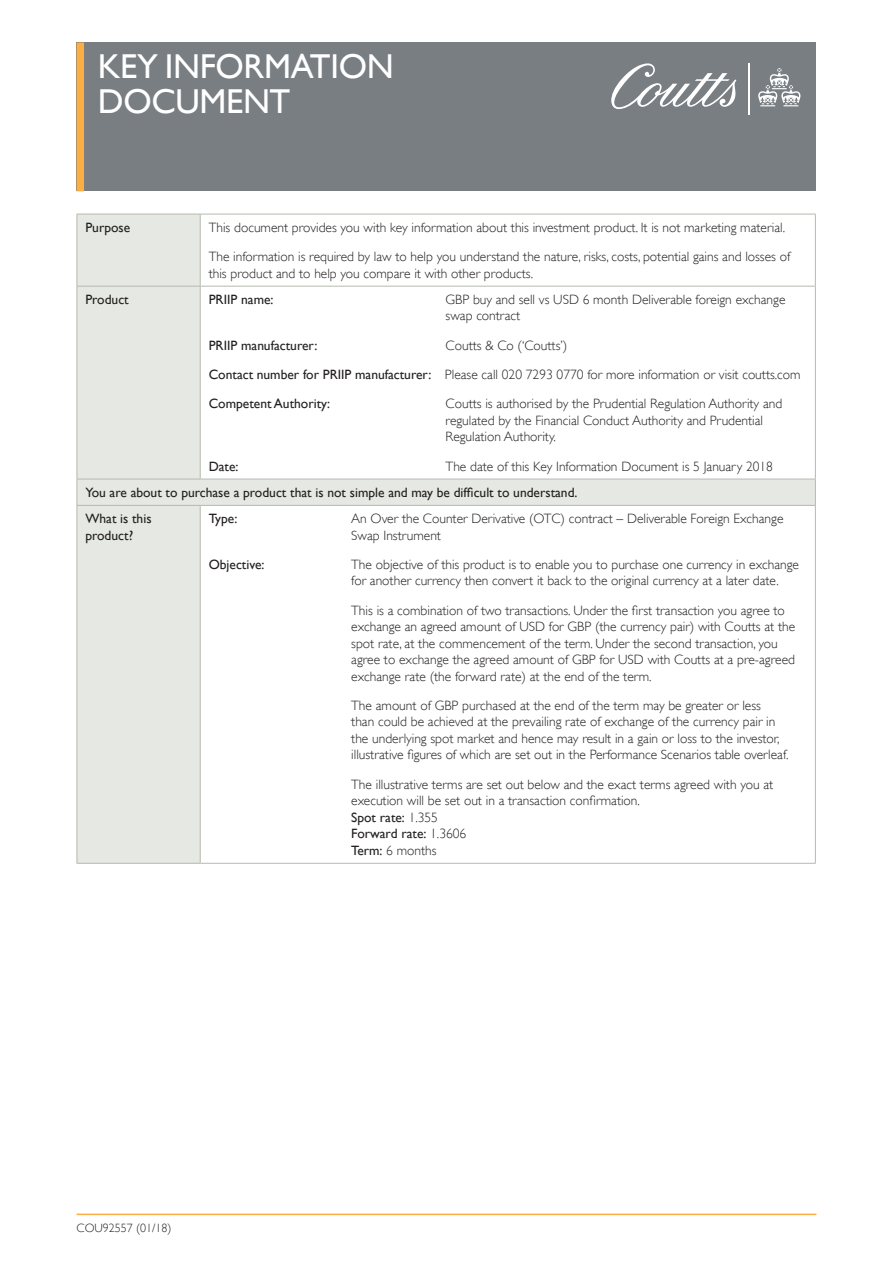
<style>
.page{position:relative;width:893px;height:1263px;background:#fff}
.page>*{position:absolute;margin:0;border:0;box-sizing:border-box;transform-origin:0 0}
.t1{font:34.5px/34.5px "Gill Sans";letter-spacing:-.01em;color:#fff}
.t2{font:300 13.5px/16.5px "Gill Sans";color:#231f20}
.t3{font:13.5px/26.4px "Gill Sans";color:#231f20}
.t4{font:300 12px "Gill Sans";color:#231f20}
.s1{font-weight:400}
</style>
<div class="page">
<div style="left:77px;top:43px;width:739px;height:148px;background:#797e83"></div>
<svg style="left:611px;top:63px;width:125px;height:46px"></svg>
<svg style="left:758px;top:68px;width:42px;height:38px"></svg>
<hr style="left:748px;top:63px;width:2px;height:51px;background:#fff">
<div style="left:77px;top:43px;width:7px;height:148px;background:#fbae42"></div>
<div style="left:78px;top:215px;width:122px;height:648px;background:#e5e8e3"></div>
<svg style="left:200px;top:285px;width:615px;height:578px"></svg>
<hr style="left:77px;top:214px;width:1px;height:72px;background:#b5baae">
<hr style="left:200px;top:214px;width:1px;height:72px;background:#b5baae">
<hr style="left:77px;top:286px;width:123px;height:1px;background:#b5baae">
<hr style="left:77px;top:287px;width:1px;height:192px;background:#b5baae">
<hr style="left:200px;top:286px;width:616px;height:1px;background:#b5baae">
<hr style="left:200px;top:287px;width:1px;height:192px;background:#b5baae">
<hr style="left:77px;top:479px;width:123px;height:1px;background:#b5baae">
<svg style="left:77px;top:479px;width:1px;height:26px"></svg>
<hr style="left:200px;top:479px;width:616px;height:1px;background:#b5baae">
<hr style="left:77px;top:505px;width:123px;height:1px;background:#b5baae">
<hr style="left:77px;top:506px;width:1px;height:357px;background:#b5baae">
<hr style="left:200px;top:505px;width:616px;height:1px;background:#b5baae">
<hr style="left:200px;top:506px;width:1px;height:357px;background:#b5baae">
<hr style="left:77px;top:863px;width:123px;height:1px;background:#b5baae">
<hr style="left:200px;top:863px;width:616px;height:1px;background:#b5baae">
<hr style="left:77px;top:214px;width:123px;height:1px;background:#b5baae">
<hr style="left:200px;top:214px;width:616px;height:1px;background:#b5baae">
<hr style="left:815px;top:214px;width:1px;height:72px;background:#b5baae">
<hr style="left:815px;top:287px;width:1px;height:192px;background:#b5baae">
<svg style="left:815px;top:479px;width:1px;height:26px"></svg>
<hr style="left:815px;top:506px;width:1px;height:357px;background:#b5baae">
<hr style="left:77px;top:1213px;width:739px;height:2px;background:#fbae42">
<h1 class="t1" style="left:98px;top:49px;width:297px">KEY INFORMATION<br>DOCUMENT</h1>
<p class="t3" style="left:85px;top:214px;width:46px">Purpose</p>
<p class="t2" style="left:209px;top:213px;width:583px;line-height:29.2px">This document provides you with key information about this investment product. It is not marketing material.<br>The information is required by law to help you understand the nature, risks, costs, potential gains and losses of</p>
<p class="t2" style="left:209px;top:265px;width:326px">this product and to help you compare it with other products.</p>
<p class="t3" style="left:85px;top:286px;width:45px">Product</p>
<p class="t3" style="left:209px;top:286px;width:66px">PRIIP name:</p>
<p class="t2" style="left:446px;top:291px;width:341px">GBP buy and sell vs USD 6 month Deliverable foreign exchange swap contract</p>
<p class="t3" style="left:209px;top:332px;width:110px">PRIIP manufacturer:</p>
<p class="t2" style="left:209px;top:331px;width:593px;line-height:29.2px;text-indent:237px">Coutts &amp; Co (‘Coutts’)<br><span class="s1">Contact number for PRIIP manufacturer:</span> Please call 020 7293 0770 for more information or visit coutts.com<br><span class="s1">Competent Authority:</span></p>
<p class="t2" style="left:446px;top:395px;width:338px">Coutts is authorised by the Prudential Regulation Authority and regulated by the Financial Conduct Authority and Prudential<br>Regulation Authority.</p>
<p class="t3" style="left:209px;top:453px;width:31px">Date:</p>
<p class="t2" style="left:446px;top:458px;width:329px">The date of this Key Information Document is 5 January 2018</p>
<p class="t3" style="left:85px;top:479px;width:494px">You are about to purchase a product that is not simple and may be difficult to understand.<br>What is this</p>
<p class="t3" style="left:85px;top:522px;width:49px">product?</p>
<p class="t3" style="left:209px;top:505px;width:30px">Type:</p>
<p class="t2" style="left:351px;top:510px;width:434px">An Over the Counter Derivative (OTC) contract – Deliverable Foreign Exchange<br>Swap Instrument</p>
<p class="t3" style="left:209px;top:551px;width:57px">Objective:</p>
<p class="t2" style="left:351px;top:556px;width:449px">The objective of this product is to enable you to purchase one currency in exchange for another currency then convert it back to the original currency at a later date.</p>
<p class="t2" style="left:351px;top:602px;width:445px">This is a combination of two transactions. Under the first transaction you agree to exchange an agreed amount of USD for GBP (the currency pair) with Coutts at the spot rate, at the commencement of the term. Under the second transaction, you agree to exchange the agreed amount of GBP for USD with Coutts at a pre-agreed exchange rate (the forward rate) at the end of the term.</p>
<p class="t2" style="left:351px;top:697px;width:439px">The amount of GBP purchased at the end of the term may be greater or less<br>than could be achieved at the prevailing rate of exchange of the currency pair in the underlying spot market and hence may result in a gain or loss to the investor, illustrative figures of which are set out in the Performance Scenarios table overleaf.</p>
<p class="t2" style="left:351px;top:776px;width:423px">The illustrative terms are set out below and the exact terms agreed with you at execution will be set out in a transaction confirmation.<br><span class="s1">Spot rate:</span> 1.355<br><span class="s1">Forward rate:</span> 1.3606<br><span class="s1">Term:</span> 6 months</p>
<p class="t4" style="left:77px;top:1221px;width:97px">COU92557 (01/18)</p>
</div>
